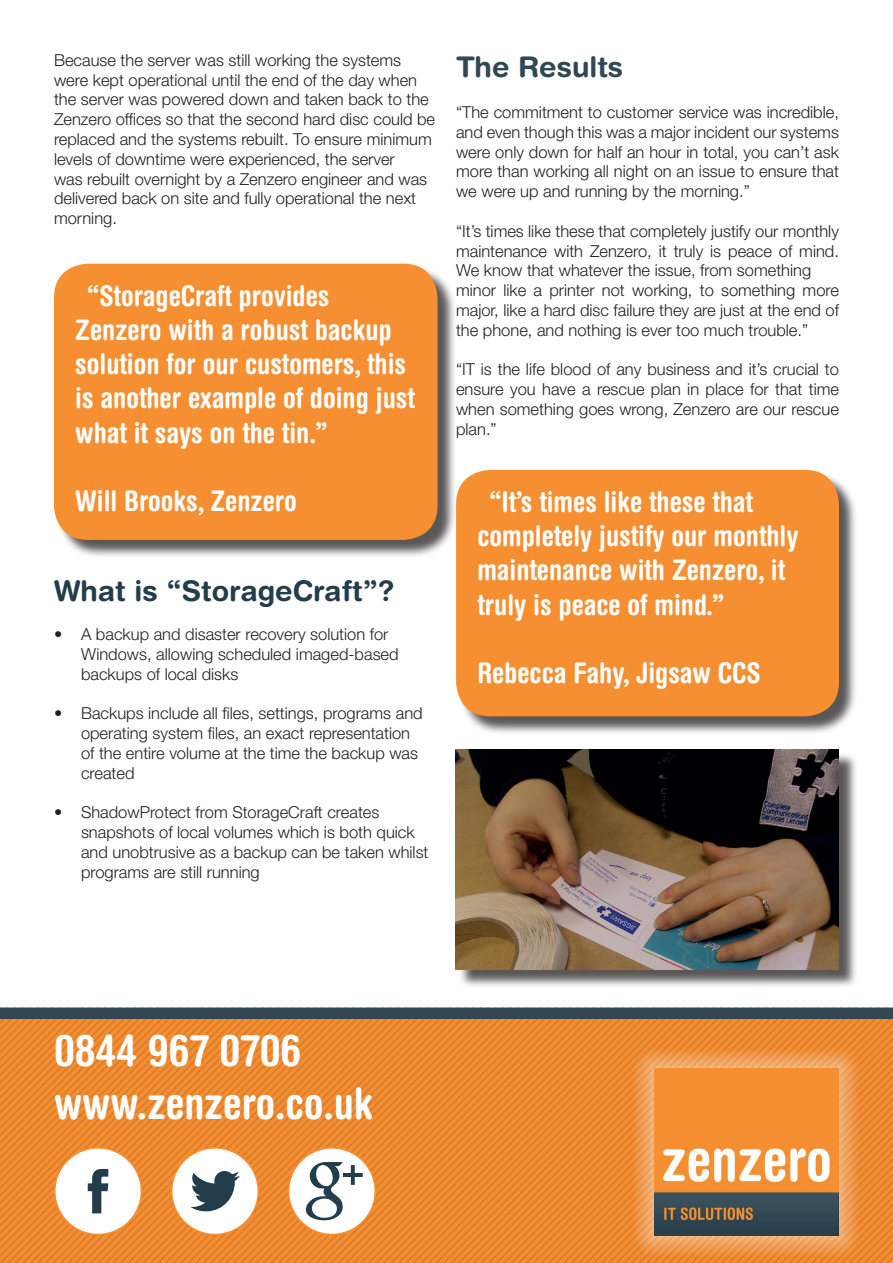
<style>
.page{position:relative;width:893px;height:1263px;background:#fff}
.page>*{position:absolute;margin:0;border:0;box-sizing:border-box;transform-origin:0 0}
.t1{font:700 condensed 43.5px/52.2px "Helvetica Rounded LT Std";color:#fff}
.t2{font:700 condensed 28.5px/34.2px "Helvetica Rounded LT Std";color:#fff}
.t3{font:700 28.5px "Helvetica Rounded LT Std";color:#233d4a}
.t4{font:700 28.5px "Helvetica Rounded LT Std";color:#314854}
.t5{font:300 16.5px/19.8px "Helvetica Neue LT Std";color:#231f20}
</style>
<div class="page">
<img style="left:0;top:1018px;width:893px;height:245px">
<div style="left:0;top:1008px;width:893px;height:10px;background:#314854"></div>
<div style="left:458px;top:472px;width:400px;height:263px;background:#231f20;opacity:.75"></div>
<div style="left:456px;top:470px;width:383px;height:246px;background:#f68f32;border-radius:34px"></div>
<div style="left:55px;top:1148px;width:86px;height:86px;background:#fff;border-radius:50%"></div>
<div style="left:54px;top:1147px;width:88px;height:88px;border:2px solid #f68f32;border-radius:50%"></div>
<svg style="left:88px;top:1169px;width:20px;height:44px"></svg>
<div style="left:172px;top:1148px;width:86px;height:86px;background:#fff;border-radius:50%"></div>
<div style="left:171px;top:1147px;width:88px;height:88px;border:2px solid #f68f32;border-radius:50%"></div>
<svg style="left:190px;top:1171px;width:50px;height:40px"></svg>
<div style="left:289px;top:1148px;width:86px;height:86px;background:#fff;border-radius:50%"></div>
<div style="left:288px;top:1147px;width:88px;height:88px;border:2px solid #f68f32;border-radius:50%"></div>
<svg style="left:306px;top:1162px;width:57px;height:58px"></svg>
<div style="left:633px;top:1048px;width:227px;height:208px;background:#fff;opacity:.75"></div>
<img style="left:654px;top:1069px;width:184px;height:166px">
<div style="left:56px;top:266px;width:400px;height:293px;background:#231f20;opacity:.75"></div>
<div style="left:54px;top:264px;width:383px;height:276px;background:#f68f32;border-radius:34px"></div>
<div style="left:458px;top:752px;width:399px;height:236px;background:#231f20;opacity:.75"></div>
<img style="left:455px;top:750px;width:384px;height:219px">
<p class="t5" style="left:54px;top:50px;width:383px">Because the server was still working the systems were kept operational until the end of the day when the server was powered down and taken back to the Zenzero offices so that the second hard disc could be replaced and the systems rebuilt. To ensure minimum levels of downtime were experienced, the server<br>was rebuilt overnight by a Zenzero engineer and was delivered back on site and fully operational the next morning.</p>
<h2 class="t2" style="left:75px;top:278px;width:341px;text-indent:12px">“StorageCraft provides<br>Zenzero with a robust backup solution for our customers, this is another example of doing just what it says on the tin.”</h2>
<h2 class="t2" style="left:75px;top:483px;width:223px">Will Brooks, Zenzero</h2>
<h2 class="t3" style="left:54px;top:573px;width:342px">What is “StorageCraft”?</h2>
<p class="t5" style="left:81px;top:624px;width:319px;text-indent:-27px">• A backup and disaster recovery solution for<br>Windows, allowing scheduled imaged-based backups of local disks</p>
<p class="t5" style="left:81px;top:703px;width:343px;text-indent:-27px">• Backups include all files, settings, programs and operating system files, an exact representation of the entire volume at the time the backup was created</p>
<p class="t5" style="left:81px;top:802px;width:349px;text-indent:-27px">• ShadowProtect from StorageCraft creates snapshots of local volumes which is both quick and unobtrusive as a backup can be taken whilst programs are still running</p>
<h2 class="t4" style="left:456px;top:49px;width:169px">The Results</h2>
<p class="t5" style="left:456px;top:102px;width:384px;text-align:justify">“The commitment to customer service was incredible, and even though this was a major incident our systems were only down for half an hour in total, you can’t ask more than working all night on an issue to ensure that we were up and running by the morning.”</p>
<p class="t5" style="left:456px;top:221px;width:384px">“It’s times like these that completely justify our monthly maintenance with Zenzero, it truly is peace of mind.<br>We know that whatever the issue, from something minor like a printer not working, to something more major, like a hard disc failure they are just at the end of the phone, and nothing is ever too much trouble.”</p>
<p class="t5" style="left:456px;top:359px;width:384px;text-align:justify">“IT is the life blood of any business and it’s crucial to ensure you have a rescue plan in place for that time when something goes wrong, Zenzero are our rescue plan.”</p>
<h2 class="t2" style="left:477px;top:484px;width:323px;text-indent:12px">“It’s times like these that completely justify our monthly maintenance with Zenzero, it truly is peace of mind.”</h2>
<h2 class="t2" style="left:477px;top:655px;width:285px">Rebecca Fahy, Jigsaw CCS</h2>
<h1 class="t1" style="left:54px;top:1024px;width:321px">0844 967 0706 www.zenzero.co.uk</h1>
</div>
